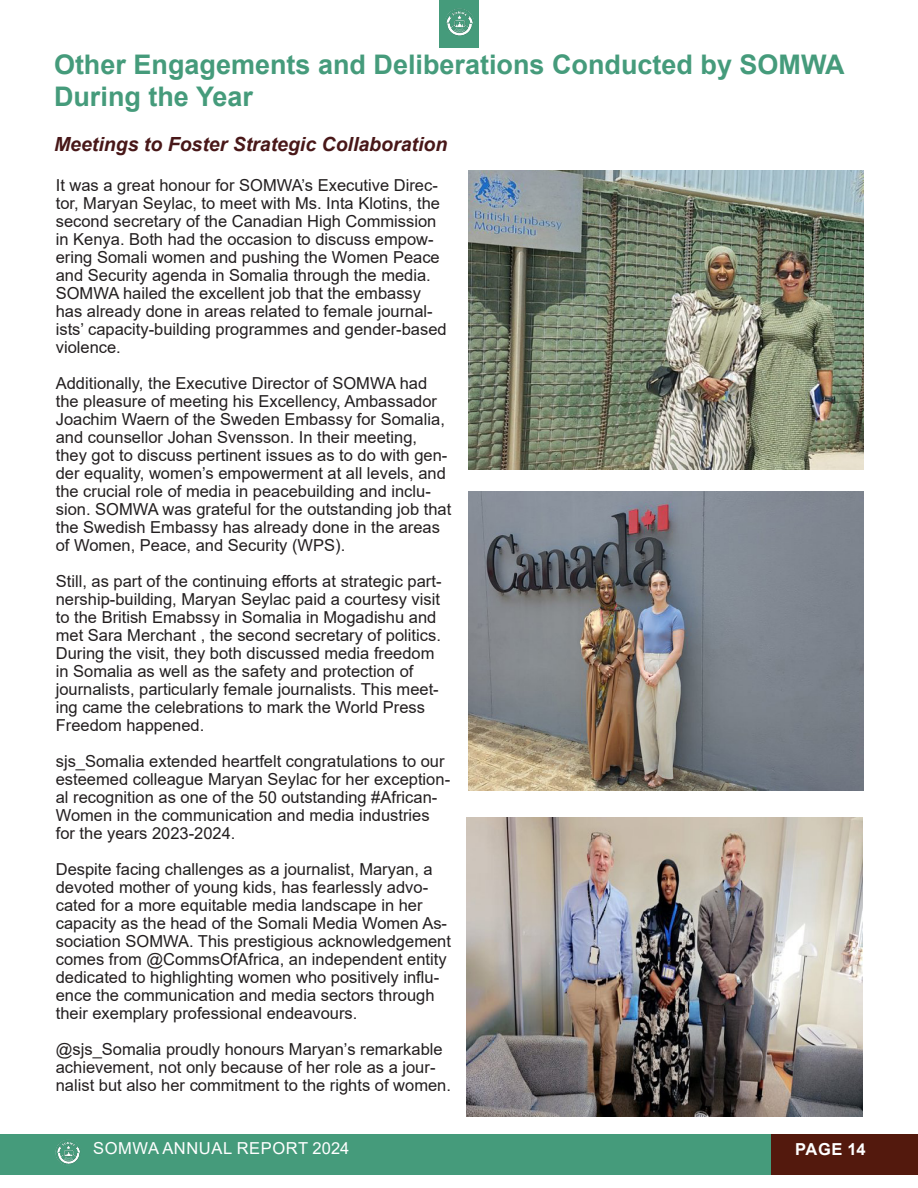
<style>
.page{position:relative;width:918px;height:1188px;background:#fff}
.page>*{position:absolute;margin:0;border:0;box-sizing:border-box;transform-origin:0 0}
.Heading{font:700 27px/32.4px "Arial";color:#459b7b}
.subtitle{font:italic 700 19.5px "Arial";color:#481718}
.t1{font:16.5px/18px "Arial";color:#231f20}
.t2{font:16.5px "Arial";letter-spacing:.035em;color:#fff}
.t3{font:700 16.5px "Arial";letter-spacing:.02em;color:#fff}
</style>
<div class="page">
<div style="left:0;top:1134px;width:771px;height:41px;background:#459b7b"></div>
<div style="left:771px;top:1134px;width:147px;height:41px;background:#53190d"></div>
<div style="left:439px;top:0;width:40px;height:47px;background:#459b7b"></div>
<img style="left:445px;top:8px;width:29px;height:29px;border-radius:15px">
<img style="left:55px;top:1139px;width:26px;height:26px;border-radius:13px">
<img style="left:468px;top:171px;width:396px;height:299px">
<img style="left:468px;top:491px;width:396px;height:299px">
<img style="left:467px;top:817px;width:396px;height:300px">
<p class="Heading" style="left:54px;top:48px;width:792px">Other Engagements and Deliberations Conducted by SOMWA<br>During the Year</p>
<p class="subtitle" style="left:54px;top:131px;width:395px">Meetings to Foster Strategic Collaboration</p>
<p class="t1" style="left:56px;top:176px;width:392px">It was a great honour for SOMWA’s Executive Direc&shy;tor, Maryan Seylac, to meet with Ms. Inta Klotins, the second secretary of the Canadian High Commission in Kenya. Both had the occasion to discuss empow&shy;ering Somali women and pushing the Women Peace and Security agenda in Somalia through the media.<br>SOMWA hailed the excellent job that the embassy has already done in areas related to female journal&shy;ists’ capacity-building programmes and gender-based violence.</p>
<p class="t1" style="left:56px;top:374px;width:397px">Additionally, the Executive Director of SOMWA had the pleasure of meeting his Excellency, Ambassador Joachim Waern of the Sweden Embassy for Somalia, and counsellor Johan Svensson. In their meeting, they got to discuss pertinent issues as to do with gen&shy;der equality, women’s empowerment at all levels, and the crucial role of media in peacebuilding and inclu&shy;sion. SOMWA was grateful for the outstanding job that the Swedish Embassy has already done in the areas of Women, Peace, and Security (WPS).</p>
<p class="t1" style="left:56px;top:572px;width:387px">Still, as part of the continuing efforts at strategic part&shy;nership-building, Maryan Seylac paid a courtesy visit to the British Emabssy in Somalia in Mogadishu and met Sara Merchant , the second secretary of politics.<br>During the visit, they both discussed media freedom in Somalia as well as the safety and protection of journalists, particularly female journalists. This meet&shy;ing came the celebrations to mark the World Press Freedom happened.</p>
<p class="t1" style="left:56px;top:752px;width:396px">sjs_Somalia extended heartfelt congratulations to our esteemed colleague Maryan Seylac for her exception&shy;al recognition as one of the 50 outstanding #African-Women in the communication and media industries for the years 2023-2024.</p>
<p class="t1" style="left:56px;top:860px;width:397px">Despite facing challenges as a journalist, Maryan, a devoted mother of young kids, has fearlessly advo&shy;cated for a more equitable media landscape in her capacity as the head of the Somali Media Women As&shy;sociation SOMWA. This prestigious acknowledgement comes from @CommsOfAfrica, an independent entity dedicated to highlighting women who positively influ&shy;ence the communication and media sectors through their exemplary professional endeavours.</p>
<p class="t1" style="left:56px;top:1040px;width:397px">@sjs_Somalia proudly honours Maryan’s remarkable achievement, not only because of her role as a jour&shy;nalist but also her commitment to the rights of women.</p>
<p class="t2" style="left:93px;top:1137px;width:258px">SOMWA ANNUAL REPORT 2024</p>
<p class="t3" style="left:795px;top:1138px;width:72px">PAGE 14</p>
</div>
